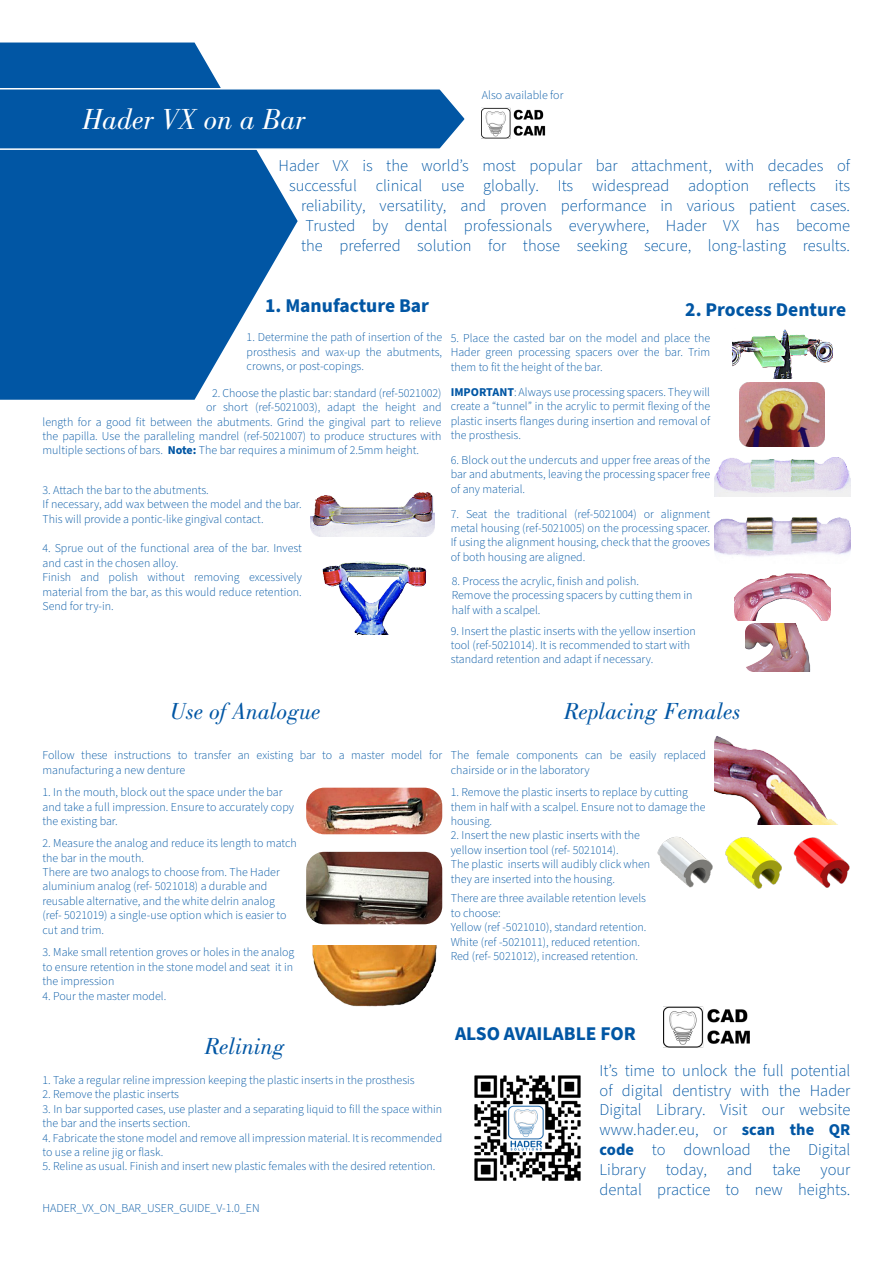
<style>
.page{position:relative;width:893px;height:1263px;background:#fff}
.page>*{position:absolute;margin:0;border:0;box-sizing:border-box;transform-origin:0 0}
.Subtitle{font:italic 30px "Bodoni Std";color:#fff}
.Subtitle-2{font:italic 24px "Bodoni Std";color:#0156a4}
.Small_title{font:700 19.5px "Source Sans Pro";color:#0156a4}
.t1{font:300 16.5px/19.8px "Source Sans Pro";color:#0156a4;text-align:right}
.References_numbers{font:300 12px/14.4px "Source Sans Pro";color:#0156a4}
.s1{font-weight:700}
</style>
<div class="page">
<svg style="left:0;top:42px;width:298px;height:358px"></svg>
<svg style="left:0;top:87px;width:465px;height:64px"></svg>
<img style="left:310px;top:492px;width:124px;height:44px">
<img style="left:322px;top:561px;width:105px;height:74px">
<img style="left:733px;top:329px;width:99px;height:49px">
<img style="left:740px;top:383px;width:85px;height:63px">
<img style="left:714px;top:457px;width:136px;height:39px">
<img style="left:714px;top:517px;width:136px;height:40px">
<img style="left:734px;top:573px;width:97px;height:48px">
<img style="left:746px;top:624px;width:65px;height:48px">
<img style="left:306px;top:788px;width:136px;height:46px">
<img style="left:306px;top:852px;width:136px;height:72px">
<img style="left:312px;top:945px;width:125px;height:62px">
<img style="left:657px;top:836px;width:56px;height:52px">
<img style="left:725px;top:837px;width:57px;height:51px">
<img style="left:793px;top:837px;width:57px;height:51px">
<img style="left:714px;top:736px;width:124px;height:89px">
<img style="left:482px;top:107px;width:64px;height:32px">
<img style="left:663px;top:1006px;width:87px;height:42px">
<img style="left:474px;top:1075px;width:107px;height:106px">
<p class="References_numbers" style="left:482px;top:88px;width:83px">Also available for</p>
<p class="Subtitle" style="left:83px;top:103px;width:225px">Hader VX on a Bar</p>
<p class="t1" style="left:279px;top:157px;width:573px">Hader VX is the world’s most popular bar attachment, with decades of successful clinical use globally. Its widespread adoption reflects its reliability, versatility, and proven performance in various patient cases.<br>Trusted by dental professionals everywhere, Hader VX has become<br>the preferred solution for those seeking secure, long-lasting results.</p>
<p class="Small_title" style="left:265px;top:292px;width:166px">1. Manufacture Bar</p>
<p class="Small_title" style="left:685px;top:296px;width:162px">2. Process Denture</p>
<p class="References_numbers" style="left:247px;top:330px;width:197px;text-align:justify">1. Determine the path of insertion of the prosthesis and wax-up the abutments, crowns, or post-copings.</p>
<p class="References_numbers" style="left:451px;top:331px;width:261px;text-align:justify">5. Place the casted bar on the model and place the Hader green processing spacers over the bar. Trim them to fit the height of the bar.</p>
<p class="References_numbers" style="left:212px;top:386px;width:231px">2. Choose the plastic bar: standard (ref-5021002)</p>
<p class="References_numbers" style="left:206px;top:400px;width:237px">or short (ref-5021003), adapt the height and</p>
<p class="References_numbers" style="left:43px;top:415px;width:400px">length for a good fit between the abutments. Grind the gingival part to relieve</p>
<p class="References_numbers" style="left:43px;top:429px;width:401px">the papilla. Use the paralleling mandrel (ref-5021007) to produce structures with</p>
<p class="References_numbers" style="left:43px;top:444px;width:378px">multiple sections of bars. <span class="s1">Note:</span> The bar requires a minimum of 2.5mm height.</p>
<p class="References_numbers" style="left:43px;top:483px;width:168px">3. Attach the bar to the abutments.</p>
<p class="References_numbers" style="left:43px;top:497px;width:261px">If necessary, add wax between the model and the bar.<br>This will provide a pontic-like gingival contact.</p>
<p class="References_numbers" style="left:43px;top:541px;width:261px">4. Sprue out of the functional area of the bar. Invest and cast in the chosen alloy.</p>
<p class="References_numbers" style="left:43px;top:570px;width:261px;text-align:justify">Finish and polish without removing excessively material from the bar, as this would reduce retention.<br>Send for try-in.</p>
<p class="References_numbers" style="left:451px;top:385px;width:261px;text-align:justify"><span class="s1">IMPORTANT</span>: Always use processing spacers. They will create a “tunnel” in the acrylic to permit flexing of the plastic inserts flanges during insertion and removal of the prosthesis.</p>
<p class="References_numbers" style="left:451px;top:453px;width:261px;text-align:justify">6. Block out the undercuts and upper free areas of the bar and abutments, leaving the processing spacer free of any material.</p>
<p class="References_numbers" style="left:451px;top:507px;width:261px;text-align:justify">7. Seat the traditional (ref-5021004) or alignment metal housing (ref-5021005) on the processing spacer.<br>If using the alignment housing, check that the grooves of both housing are aligned.</p>
<p class="References_numbers" style="left:452px;top:574px;width:189px">8. Process the acrylic, finish and polish.</p>
<p class="References_numbers" style="left:452px;top:588px;width:242px">Remove the processing spacers by cutting them in half with a scalpel.</p>
<p class="References_numbers" style="left:451px;top:624px;width:247px">9. Insert the plastic inserts with the yellow insertion tool (ref-5021014). It is recommended to start with standard retention and adapt if necessary.</p>
<p class="Subtitle-2" style="left:170px;top:698px;width:152px">Use of Analogue</p>
<p class="References_numbers" style="left:43px;top:748px;width:401px">Follow these instructions to transfer an existing bar to a master model for manufacturing a new denture</p>
<p class="References_numbers" style="left:43px;top:785px;width:253px">1. In the mouth, block out the space under the bar and take a full impression. Ensure to accurately copy the existing bar.</p>
<p class="References_numbers" style="left:43px;top:836px;width:256px">2. Measure the analog and reduce its length to match the bar in the mouth.</p>
<p class="References_numbers" style="left:43px;top:865px;width:245px">There are two analogs to choose from. The Hader aluminium analog (ref- 5021018) a durable and reusable alternative, and the white delrin analog (ref- 5021019) a single-use option which is easier to cut and trim.</p>
<p class="References_numbers" style="left:43px;top:945px;width:253px;text-align:justify">3. Make small retention groves or holes in the analog to ensure retention in the stone model and seat it in the impression</p>
<p class="References_numbers" style="left:43px;top:989px;width:125px">4. Pour the master model.</p>
<p class="Subtitle-2" style="left:564px;top:698px;width:178px">Replacing Females</p>
<p class="References_numbers" style="left:451px;top:748px;width:257px">The female components can be easily replaced chairside or in the laboratory</p>
<p class="References_numbers" style="left:451px;top:785px;width:256px">1. Remove the plastic inserts to replace by cutting them in half with a scalpel. Ensure not to damage the housing.</p>
<p class="References_numbers" style="left:451px;top:828px;width:191px">2. Insert the new plastic inserts with the yellow insertion tool (ref- 5021014).</p>
<p class="References_numbers" style="left:451px;top:857px;width:201px">The plastic inserts will audibly click when they are inserted into the housing.</p>
<p class="References_numbers" style="left:451px;top:892px;width:197px">There are three available retention levels to choose:</p>
<p class="References_numbers" style="left:451px;top:920px;width:197px">Yellow (ref -5021010), standard retention.<br>White (ref -5021011), reduced retention.<br>Red (ref- 5021012), increased retention.</p>
<p class="Subtitle-2" style="left:205px;top:1033px;width:82px">Relining</p>
<p class="References_numbers" style="left:43px;top:1073px;width:374px">1. Take a regular reline impression keeping the plastic inserts in the prosthesis</p>
<p class="References_numbers" style="left:43px;top:1087px;width:138px">2. Remove the plastic inserts</p>
<p class="References_numbers" style="left:43px;top:1102px;width:401px">3. In bar supported cases, use plaster and a separating liquid to fill the space within the bar and the inserts section.</p>
<p class="References_numbers" style="left:43px;top:1131px;width:401px">4. Fabricate the stone model and remove all impression material. It is recommended to use a reline jig or flask.</p>
<p class="References_numbers" style="left:43px;top:1159px;width:395px">5. Reline as usual. Finish and insert new plastic females with the desired retention.</p>
<p class="References_numbers" style="left:43px;top:1201px;width:219px">HADER_VX_ON_BAR_USER_GUIDE_V-1.0_EN</p>
<p class="Small_title" style="left:455px;top:1020px;width:182px">ALSO AVAILABLE FOR</p>
<p class="t1" style="left:600px;top:1061px;width:252px;text-align:justify">It’s time to unlock the full potential of digital dentistry with the Hader Digital Library. Visit our website www.hader.eu, or <span class="s1">scan the QR code</span> to download the Digital Library today, and take your dental practice to new heights.</p>
</div>
